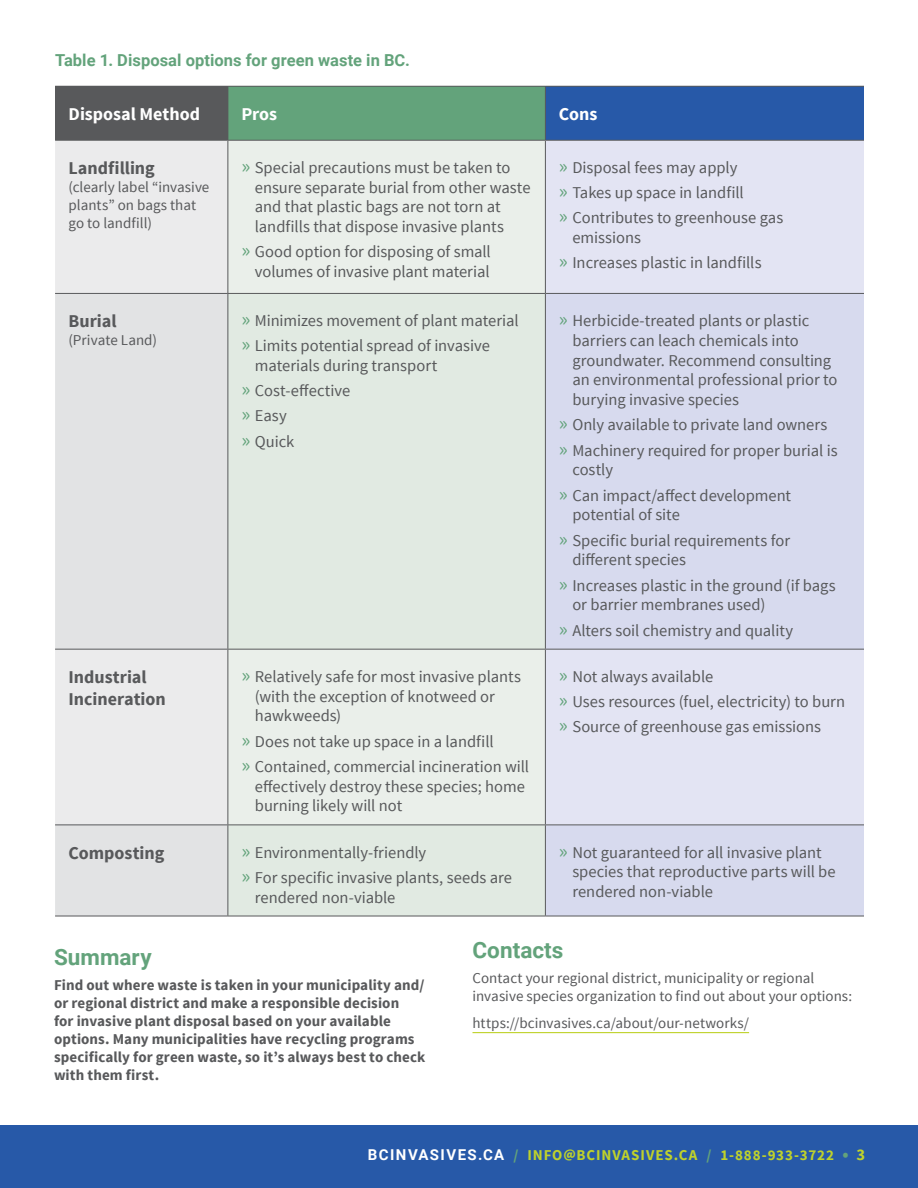
<style>
.page{position:relative;width:918px;height:1188px;background:#fff}
.page>*{position:absolute;margin:0;border:0;box-sizing:border-box;transform-origin:0 0}
.t1{font:700 22.5px "Roboto";letter-spacing:.005em;color:#63a37b}
.t2{font:700 18px/21.6px "Source Sans Pro";color:#58595b}
.t3{font:700 18px "Source Sans Pro";color:#fff}
.t4{font:16.5px/25.2px "Source Sans Pro";color:#58595b}
.t5{font:700 16.5px "Roboto";letter-spacing:.005em;color:#63a37b}
.t6{font:700 15px/18px "Source Sans Pro";letter-spacing:.005em;color:#58595b}
.t7{font:15px/18px "Source Sans Pro";color:#58595b}
.t8{font:700 15px "Source Sans Pro";letter-spacing:.06em;color:#bfd22b}
.s1{font-size:21px;color:#63a37b}
.s2{font-family:"Roboto";color:#fff}
.s3{color:#63a37b}
.s4{font-size:18px;color:#63a37b}
.s5{font-size:16.5px}
</style>
<div class="page">
<div style="left:0;top:1126px;width:918px;height:62px;background:#2759a8"></div>
<div style="left:55px;top:86px;width:173px;height:54px;background:#58595b"></div>
<div style="left:228px;top:86px;width:317px;height:54px;background:#63a37b"></div>
<div style="left:545px;top:86px;width:319px;height:54px;background:#2759a8"></div>
<div style="left:55px;top:141px;width:173px;height:152px;background:#ebebec"></div>
<div style="left:229px;top:141px;width:316px;height:152px;background:#eaefea"></div>
<div style="left:546px;top:141px;width:318px;height:152px;background:#e3e4f3"></div>
<svg style="left:55px;top:294px;width:173px;height:622px;background:#e3e4e5"></svg>
<svg style="left:229px;top:294px;width:316px;height:622px;background:#e3ebe3"></svg>
<svg style="left:546px;top:294px;width:318px;height:622px;background:#dadcef"></svg>
<hr style="left:228px;top:86px;width:317px;height:1px;background:#58595b">
<hr style="left:228px;top:87px;width:1px;height:53px;background:#58595b">
<hr style="left:545px;top:86px;width:319px;height:1px;background:#58595b">
<hr style="left:545px;top:87px;width:1px;height:53px;background:#58595b">
<hr style="left:55px;top:140px;width:173px;height:1px;background:#58595b">
<hr style="left:228px;top:140px;width:317px;height:1px;background:#58595b">
<hr style="left:228px;top:141px;width:1px;height:152px;background:#58595b">
<hr style="left:545px;top:140px;width:319px;height:1px;background:#58595b">
<hr style="left:545px;top:141px;width:1px;height:152px;background:#58595b">
<hr style="left:55px;top:293px;width:173px;height:1px;background:#58595b">
<hr style="left:228px;top:293px;width:317px;height:1px;background:#58595b">
<hr style="left:228px;top:294px;width:1px;height:355px;background:#58595b">
<hr style="left:545px;top:293px;width:319px;height:1px;background:#58595b">
<hr style="left:545px;top:294px;width:1px;height:355px;background:#58595b">
<hr style="left:55px;top:649px;width:173px;height:1px;background:#58595b">
<hr style="left:228px;top:649px;width:317px;height:1px;background:#58595b">
<hr style="left:228px;top:650px;width:1px;height:175px;background:#58595b">
<hr style="left:545px;top:649px;width:319px;height:1px;background:#58595b">
<hr style="left:545px;top:650px;width:1px;height:175px;background:#58595b">
<hr style="left:55px;top:825px;width:173px;height:1px;background:#58595b">
<hr style="left:228px;top:825px;width:317px;height:1px;background:#58595b">
<hr style="left:228px;top:825px;width:1px;height:91px;background:#58595b">
<hr style="left:545px;top:825px;width:319px;height:1px;background:#58595b">
<hr style="left:545px;top:825px;width:1px;height:91px;background:#58595b">
<hr style="left:55px;top:916px;width:173px;height:1px;background:#58595b">
<hr style="left:228px;top:916px;width:317px;height:1px;background:#58595b">
<hr style="left:545px;top:916px;width:319px;height:1px;background:#58595b">
<hr style="left:472px;top:1032px;width:277px;height:1px;background:#bfd22b">
<p class="t5" style="left:55px;top:49px;width:357px">Table 1. Disposal options for green waste in BC.</p>
<p class="t3" style="left:69px;top:102px;width:133px">Disposal Method</p>
<p class="t3" style="left:241px;top:102px;width:37px">Pros</p>
<p class="t3" style="left:559px;top:102px;width:40px">Cons</p>
<p class="t2" style="left:69px;top:158px;width:88px">Landfilling</p>
<p class="t7" style="left:69px;top:178px;width:142px">(clearly label “invasive plants” on bags that go to landfill)</p>
<p class="t4" style="left:559px;top:155px;width:226px"><span class="s1">»</span> Disposal fees may apply<br><span class="s1">»</span> Takes up space in landfill<br><span class="s1">»</span> Contributes to greenhouse gas</p>
<p class="t4" style="left:559px;top:225px;width:204px;text-indent:14px">emissions<br><span class="s1">»</span> Increases plastic in landfills</p>
<p class="t4" style="left:255px;top:158px;width:277px;line-height:19.8px;text-indent:-14px"><span class="s1">»</span> Special precautions must be taken to ensure separate burial from other waste and that plastic bags are not torn at landfills that dispose invasive plants</p>
<p class="t4" style="left:241px;top:242px;width:251px;line-height:19.8px;text-align:right"><span class="s1">»</span> Good option for disposing of small volumes of invasive plant material</p>
<p class="t2" style="left:69px;top:311px;width:49px">Burial</p>
<p class="t7" style="left:69px;top:331px;width:90px">(Private Land)</p>
<p class="t4" style="left:241px;top:308px;width:279px"><span class="s1">»</span> Minimizes movement of plant material <span class="s1">»</span> Limits potential spread of invasive</p>
<p class="t4" style="left:241px;top:353px;width:197px;text-indent:14px">materials during transport <span class="s1">»</span> Cost-effective<br><span class="s1">»</span> Easy<br><span class="s1">»</span> Quick</p>
<p class="t2" style="left:69px;top:667px;width:99px">Industrial<br>Incineration</p>
<p class="t4" style="left:255px;top:667px;width:268px;line-height:19.8px;text-indent:-14px"><span class="s1">»</span> Relatively safe for most invasive plants (with the exception of knotweed or hawkweeds)</p>
<p class="t4" style="left:241px;top:729px;width:289px"><span class="s1">»</span> Does not take up space in a landfill<br><span class="s1">»</span> Contained, commercial incineration will</p>
<p class="t4" style="left:255px;top:776px;width:272px;line-height:19.8px">effectively destroy these species; home burning likely will not</p>
<p class="t2" style="left:69px;top:843px;width:97px">Composting</p>
<p class="t4" style="left:241px;top:840px;width:272px"><span class="s1">»</span> Environmentally-friendly<br><span class="s1">»</span> For specific invasive plants, seeds are</p>
<p class="t4" style="left:255px;top:885px;width:142px">rendered non-viable</p>
<p class="t4" style="left:572px;top:311px;width:267px;line-height:19.8px;text-indent:-14px"><span class="s1">»</span> Herbicide-treated plants or plastic barriers can leach chemicals into groundwater. Recommend consulting an environmental professional prior to burying invasive species</p>
<p class="t4" style="left:559px;top:413px;width:280px"><span class="s1">»</span> Only available to private land owners <span class="s1">»</span> Machinery required for proper burial is</p>
<p class="t4" style="left:559px;top:458px;width:234px;text-indent:14px">costly<br><span class="s1">»</span> Can impact/affect development</p>
<p class="t4" style="left:559px;top:503px;width:233px;text-indent:14px">potential of site<br><span class="s1">»</span> Specific burial requirements for</p>
<p class="t4" style="left:559px;top:548px;width:278px;text-indent:14px">different species<br><span class="s1">»</span> Increases plastic in the ground (if bags</p>
<p class="t4" style="left:559px;top:593px;width:236px;text-indent:14px">or barrier membranes used)<br><span class="s1">»</span> Alters soil chemistry and quality</p>
<p class="t4" style="left:559px;top:664px;width:288px"><span class="s1">»</span> Not always available<br><span class="s1">»</span> Uses resources (fuel, electricity) to burn <span class="s1">»</span> Source of greenhouse gas emissions</p>
<p class="t4" style="left:572px;top:842px;width:265px;line-height:19.8px;text-indent:-14px"><span class="s1">»</span> Not guaranteed for all invasive plant species that reproductive parts will be rendered non-viable</p>
<h1 class="t1" style="left:54px;top:941px;width:99px">Summary</h1>
<p class="t6" style="left:54px;top:976px;width:373px">Find out where waste is taken in your municipality and/ or regional district and make a responsible decision<br>for invasive plant disposal based on your available options. Many municipalities have recycling programs specifically for green waste, so it’s always best to check with them first.</p>
<h1 class="t1" style="left:472px;top:935px;width:93px">Contacts</h1>
<p class="t7" style="left:472px;top:969px;width:381px">Contact your regional district, municipality or regional invasive species organization to find out about your options:</p>
<p class="t7" style="left:472px;top:1014px;width:278px">https://bcinvasives.ca/about/our-networks/</p>
<p class="t8" style="left:368px;top:1145px;width:499px"><span class="s2">BCINVASIVES.CA</span> <span class="s3">/</span> INFO@BCINVASIVES.CA <span class="s3">/</span> 1-888-933-3722 <span class="s4">•</span> <span class="s5">3</span></p>
</div>
